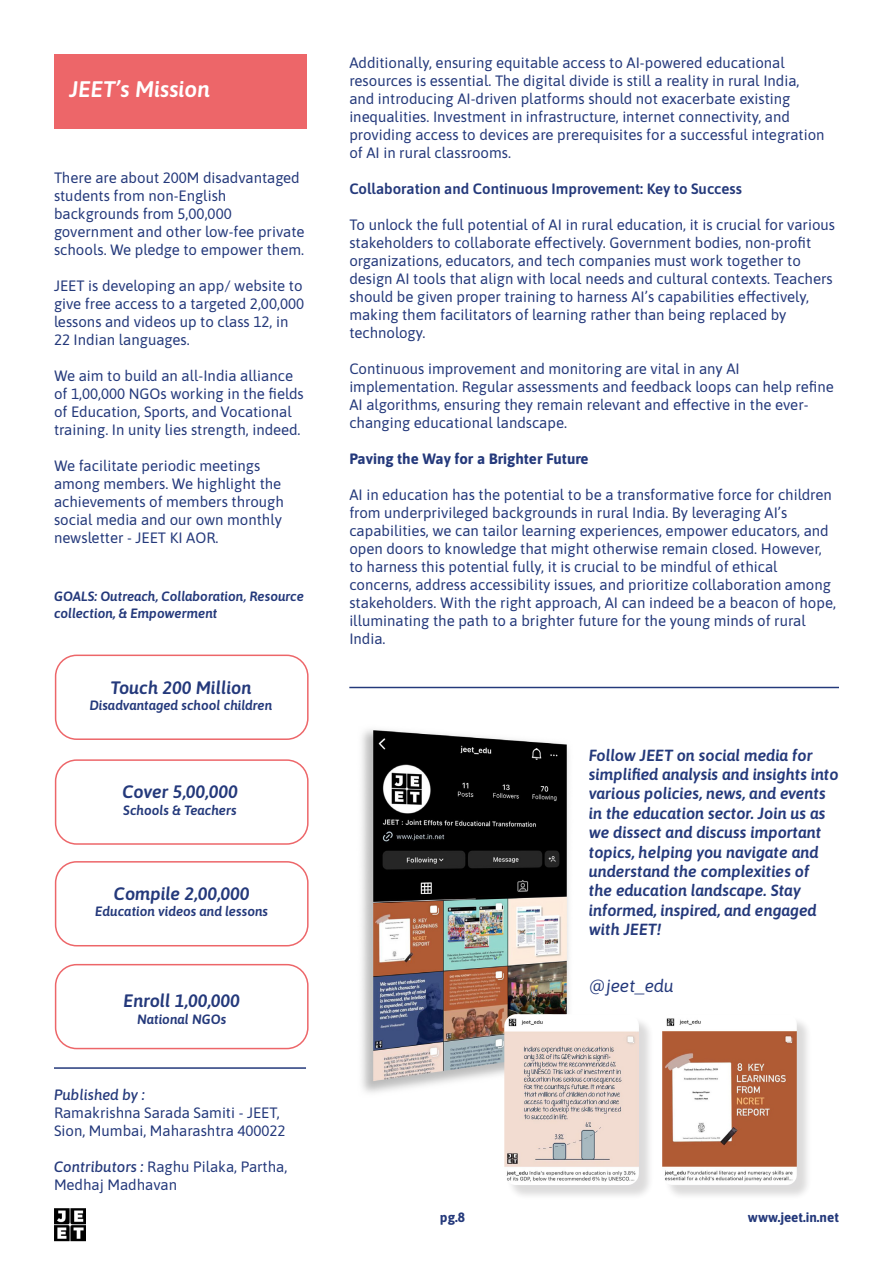
<style>
.page{position:relative;width:893px;height:1263px;background:#fff}
.page>*{position:absolute;margin:0;border:0;box-sizing:border-box;transform-origin:0 0}
.t1{font:italic 22.5px "Asap";color:#fff}
.t2{font:italic 18px "Asap";color:#24397b}
.t3{font:italic 17.55px "Asap";color:#24397b}
.t4{font:italic 16.2px/19.4px "Asap";color:#24397b}
.t5{font:15px/18px "Asap";color:#24397b}
.t6{font:italic 15px "Asap";color:#24397b}
.t7{font:italic 13.5px/16.2px "Asap";color:#24397b}
.t8{font:13.5px "Asap";color:#24397b}
.s1{font-style:italic}
</style>
<div class="page">
<hr style="left:349px;top:687px;width:490px;height:1px;background:#24397b">
<img style="left:361px;top:729px;width:208px;height:364px">
<div style="left:664px;top:1016px;width:148px;height:184px;background:#231f20;opacity:.16"></div>
<img style="left:662px;top:1016px;width:135px;height:169px">
<div style="left:506px;top:1016px;width:148px;height:184px;background:#231f20;opacity:.16"></div>
<img style="left:504px;top:1014px;width:135px;height:171px">
<div style="left:54px;top:54px;width:252px;height:75px;background:#ed6669"></div>
<hr style="left:54px;top:1067px;width:252px;height:2px;background:#24397b">
<div style="left:55px;top:654px;width:254px;height:86px;border:2px solid #ed6669;border-radius:21px"></div>
<div style="left:55px;top:759px;width:254px;height:86px;border:2px solid #ed6669;border-radius:21px"></div>
<div style="left:55px;top:861px;width:254px;height:85px;border:2px solid #ed6669;border-radius:21px"></div>
<div style="left:55px;top:964px;width:254px;height:85px;border:2px solid #ed6669;border-radius:21px"></div>
<img style="left:54px;top:1209px;width:32px;height:33px">
<p class="t1" style="left:69px;top:74px;width:142px">JEET’s Mission</p>
<p class="t5" style="left:54px;top:168px;width:252px">There are about 200M disadvantaged students from non-English backgrounds from 5,00,000 government and other low-fee private schools. We pledge to empower them.</p>
<p class="t5" style="left:54px;top:276px;width:252px">JEET is developing an app/ website to give free access to a targeted 2,00,000 lessons and videos up to class 12, in 22 Indian languages.</p>
<p class="t5" style="left:54px;top:366px;width:251px">We aim to build an all-India alliance of 1,00,000 NGOs working in the fields of Education, Sports, and Vocational training. In unity lies strength, indeed.</p>
<p class="t5" style="left:54px;top:456px;width:231px">We facilitate periodic meetings among members. We highlight the achievements of members through social media and our own monthly newsletter - JEET KI AOR.</p>
<p class="t7" style="left:54px;top:588px;width:252px">GOALS: Outreach, Collaboration, Resource collection, &amp; Empowerment</p>
<p class="t2" style="left:110px;top:675px;width:142px">Touch 200 Million</p>
<p class="t7" style="left:89px;top:696px;width:184px">Disadvantaged school children</p>
<p class="t2" style="left:122px;top:779px;width:117px">Cover 5,00,000</p>
<p class="t7" style="left:123px;top:801px;width:115px">Schools &amp; Teachers</p>
<p class="t2" style="left:114px;top:881px;width:137px">Compile 2,00,000</p>
<p class="t7" style="left:95px;top:903px;width:174px">Education videos and lessons</p>
<p class="t2" style="left:124px;top:988px;width:118px">Enroll 1,00,000</p>
<p class="t7" style="left:137px;top:1010px;width:91px">National NGOs</p>
<p class="t6" style="left:54px;top:1084px;width:92px">Published by :</p>
<p class="t5" style="left:54px;top:1103px;width:233px">Ramakrishna Sarada Samiti - JEET,<br>Sion, Mumbai, Maharashtra 400022</p>
<p class="t5" style="left:54px;top:1157px;width:235px"><span class="s1">Contributors :</span> Raghu Pilaka, Partha,<br>Medhaj Madhavan</p>
<p class="t5" style="left:349px;top:53px;width:477px">Additionally, ensuring equitable access to AI-powered educational resources is essential. The digital divide is still a reality in rural India, and introducing AI-driven platforms should not exacerbate existing inequalities. Investment in infrastructure, internet connectivity, and providing access to devices are prerequisites for a successful integration of AI in rural classrooms.</p>
<p class="t5" style="left:349px;top:179px;width:394px">Collaboration and Continuous Improvement: Key to Success</p>
<p class="t5" style="left:349px;top:215px;width:487px">To unlock the full potential of AI in rural education, it is crucial for various stakeholders to collaborate effectively. Government bodies, non-profit organizations, educators, and tech companies must work together to design AI tools that align with local needs and cultural contexts. Teachers should be given proper training to harness AI’s capabilities effectively, making them facilitators of learning rather than being replaced by technology.</p>
<p class="t5" style="left:349px;top:359px;width:486px">Continuous improvement and monitoring are vital in any AI implementation. Regular assessments and feedback loops can help refine AI algorithms, ensuring they remain relevant and effective in the ever&shy;changing educational landscape.</p>
<p class="t5" style="left:349px;top:449px;width:241px">Paving the Way for a Brighter Future</p>
<p class="t5" style="left:349px;top:485px;width:488px">AI in education has the potential to be a transformative force for children from underprivileged backgrounds in rural India. By leveraging AI’s capabilities, we can tailor learning experiences, empower educators, and open doors to knowledge that might otherwise remain closed. However, to harness this potential fully, it is crucial to be mindful of ethical concerns, address accessibility issues, and prioritize collaboration among stakeholders. With the right approach, AI can indeed be a beacon of hope, illuminating the path to a brighter future for the young minds of rural India.</p>
<p class="t4" style="left:589px;top:744px;width:251px">Follow JEET on social media for simplified analysis and insights into various policies, news, and events in the education sector. Join us as we dissect and discuss important topics, helping you navigate and understand the complexities of<br>the education landscape. Stay informed, inspired, and engaged with JEET!</p>
<p class="t3" style="left:589px;top:974px;width:86px">@jeet_edu</p>
<p class="t8" style="left:440px;top:1207px;width:27px">pg.8</p>
<p class="t8" style="left:748px;top:1207px;width:93px">www.jeet.in.net</p>
</div>
